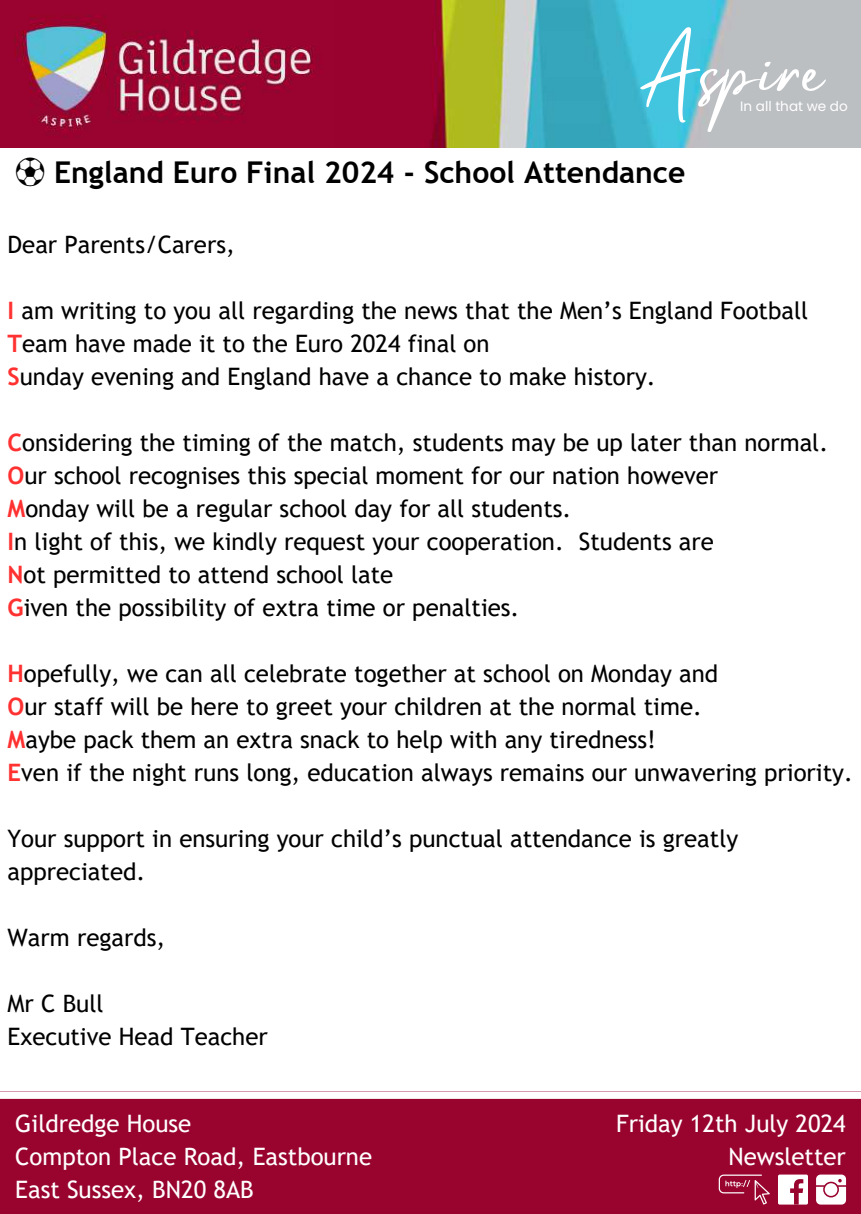
<style>
.page{position:relative;width:861px;height:1214px;background:#fff}
.page>*{position:absolute;margin:0;border:0;box-sizing:border-box;transform-origin:0 0}
.t1{font:66px "Mistrully";color:#fff}
.t2{font:700 30px "Trebuchet MS";color:#000}
.t3{font:24px/33px "Trebuchet MS";color:#000}
.t4{font:24px/33px "Trebuchet MS";color:#fff}
.t5{font:13.6px "Poppins";color:#fff}
.s1{font-family:"Noto Sans CJ Ksc"}
.s2{font-weight:700;color:#ff3131}
</style>
<div class="page">
<div style="left:0;top:1091px;width:861px;height:122px;background:#99042f"></div>
<div style="left:0;top:1091px;width:861px;height:7px;background:#fff"></div>
<svg style="left:816px;top:1174px;width:30px;height:30px"></svg>
<div style="left:778px;top:1174px;width:30px;height:30px;background:#fff;border-radius:2px"></div>
<svg style="left:790px;top:1179px;width:13px;height:25px"></svg>
<svg style="left:719px;top:1174px;width:51px;height:30px"></svg>
<img style="left:1px;top:1px;width:860px;height:147px">
<img style="left:0;top:0;width:335px;height:147px">
<h1 class="t1" style="left:637px;top:18px;width:187px">Aspire</h1>
<p class="t5" style="left:740px;top:97px;width:109px">In all that we do</p>
<p class="t2" style="left:15px;top:155px;width:672px"><span class="s1">⚽</span> England Euro Final 2024 - School Attendance</p>
<p class="t3" style="left:8px;top:228px;width:229px">Dear Parents/Carers,</p>
<p class="t3" style="left:8px;top:294px;width:802px"><span class="s2">I</span> am writing to you all regarding the news that the Men’s England Football<br><span class="s2">T</span>eam have made it to the Euro 2024 final on<br><span class="s2">S</span>unday evening and England have a chance to make history.</p>
<p class="t3" style="left:8px;top:426px;width:822px"><span class="s2">C</span>onsidering the timing of the match, students may be up later than normal.<br><span class="s2">O</span>ur school recognises this special moment for our nation however<br><span class="s2">M</span>onday will be a regular school day for all students.<br><span class="s2">I</span>n light of this, we kindly request your cooperation. Students are<br><span class="s2">N</span>ot permitted to attend school late<br><span class="s2">G</span>iven the possibility of extra time or penalties.</p>
<p class="t3" style="left:8px;top:657px;width:847px"><span class="s2">H</span>opefully, we can all celebrate together at school on Monday and<br><span class="s2">O</span>ur staff will be here to greet your children at the normal time.<br><span class="s2">M</span>aybe pack them an extra snack to help with any tiredness!<br><span class="s2">E</span>ven if the night runs long, education always remains our unwavering priority.</p>
<p class="t3" style="left:8px;top:822px;width:732px">Your support in ensuring your child’s punctual attendance is greatly appreciated.</p>
<p class="t3" style="left:8px;top:921px;width:159px">Warm regards,</p>
<p class="t3" style="left:8px;top:987px;width:262px">Mr C Bull<br>Executive Head Teacher</p>
<p class="t4" style="left:15px;top:1106px;width:358px">Gildredge House<br>Compton Place Road, Eastbourne<br>East Sussex, BN20 8AB</p>
<p class="t4" style="left:616px;top:1106px;width:231px;text-align:right">Friday 12th July 2024<br>Newsletter</p>
</div>
